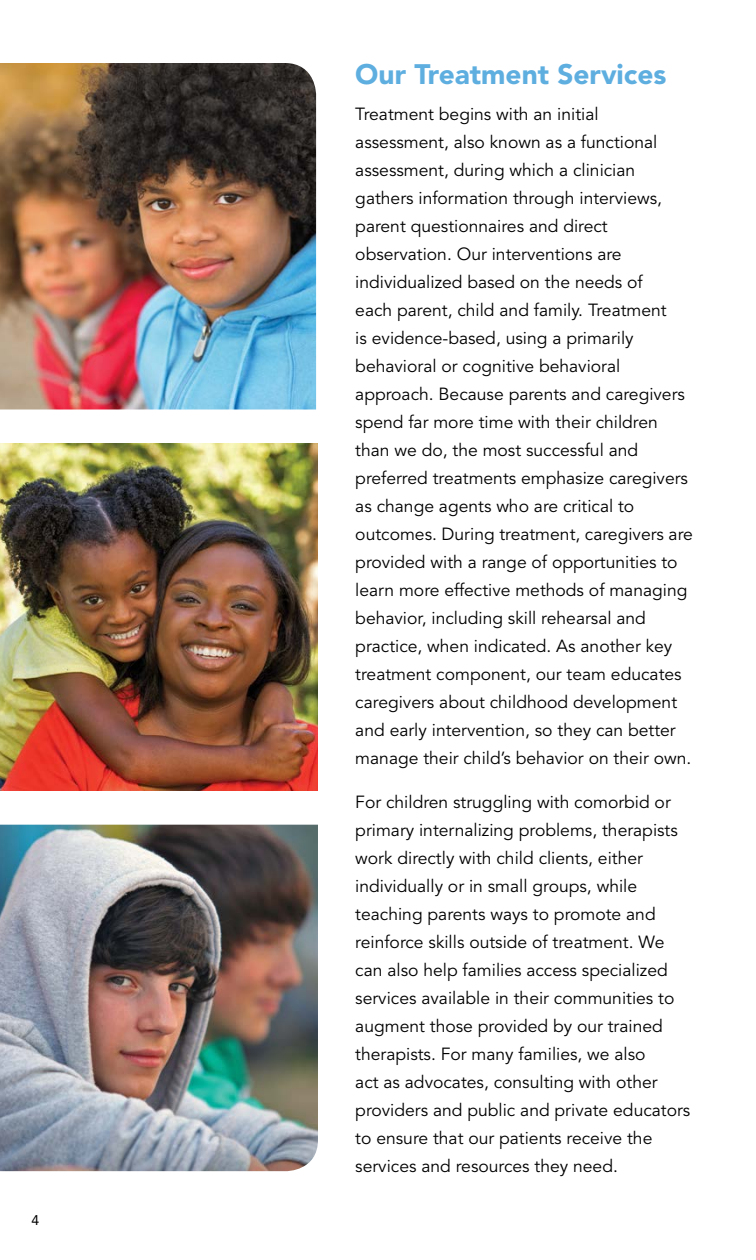
<style>
.page{position:relative;width:756px;height:1260px;background:#fff}
.page>*{position:absolute;margin:0;border:0;box-sizing:border-box;transform-origin:0 0}
.t1{font:900 28px "Avenir";color:#5eaee0}
.t2{font:17.5px/28px "Avenir";color:#000}
.t3{font:14px "Avenir";color:#000}
</style>
<div class="page">
<img style="left:0;top:444px;width:318px;height:346px">
<img style="left:0;top:63px;width:316px;height:347px">
<img style="left:0;top:825px;width:318px;height:346px">
<p class="t3" style="left:32px;top:1212px;width:9px">4</p>
<h1 class="t1" style="left:355px;top:58px;width:313px">Our Treatment Services</h1>
<p class="t2" style="left:355px;top:101px;width:339px">Treatment begins with an initial assessment, also known as a functional assessment, during which a clinician gathers information through interviews, parent questionnaires and direct observation. Our interventions are individualized based on the needs of<br>each parent, child and family. Treatment<br>is evidence-based, using a primarily behavioral or cognitive behavioral approach. Because parents and caregivers spend far more time with their children than we do, the most successful and preferred treatments emphasize caregivers as change agents who are critical to outcomes. During treatment, caregivers are provided with a range of opportunities to learn more effective methods of managing behavior, including skill rehearsal and practice, when indicated. As another key treatment component, our team educates caregivers about childhood development and early intervention, so they can better manage their child’s behavior on their own.</p>
<p class="t2" style="left:355px;top:788px;width:337px">For children struggling with comorbid or primary internalizing problems, therapists work directly with child clients, either individually or in small groups, while teaching parents ways to promote and reinforce skills outside of treatment. We can also help families access specialized services available in their communities to augment those provided by our trained therapists. For many families, we also<br>act as advocates, consulting with other providers and public and private educators to ensure that our patients receive the services and resources they need.</p>
</div>
